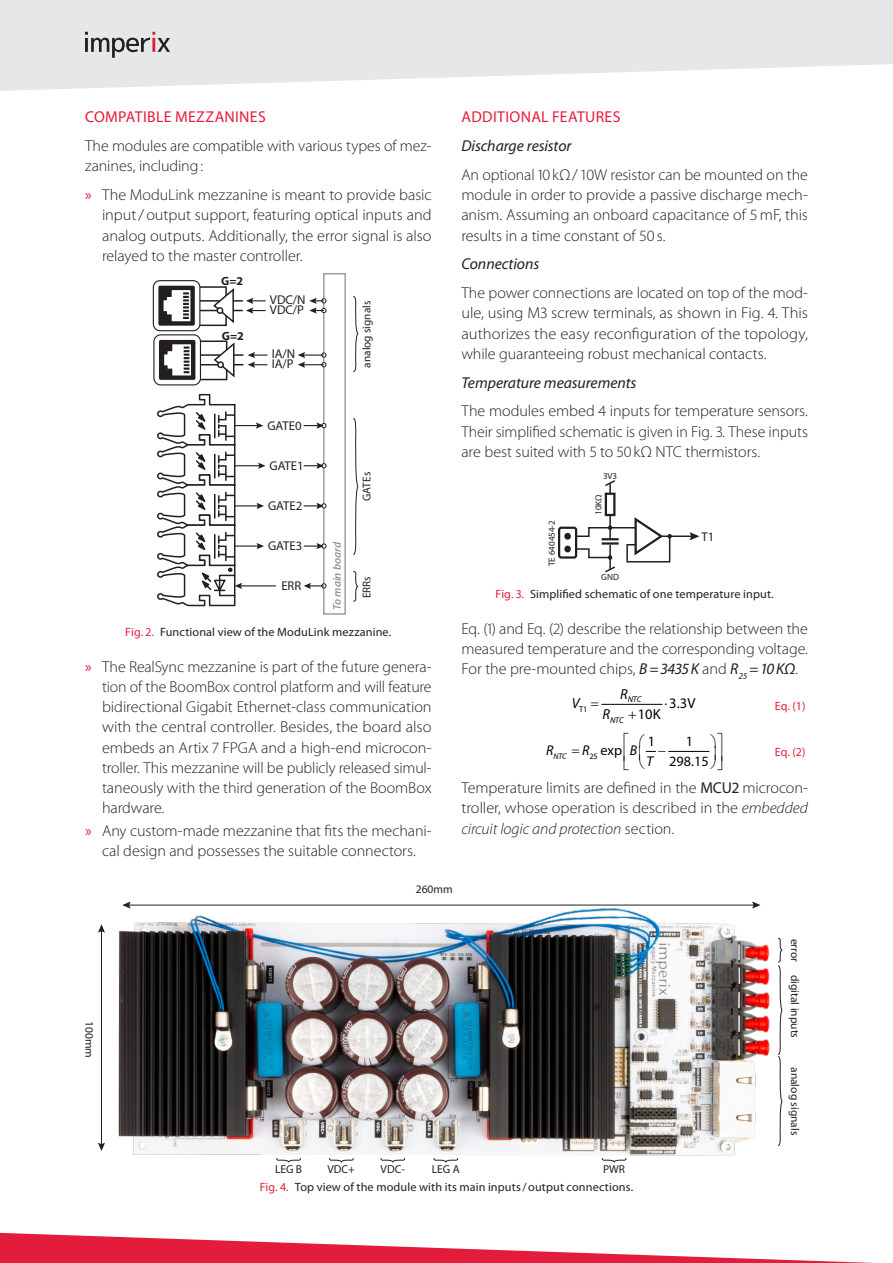
<style>
.page{position:relative;width:893px;height:1263px;background:#fff}
.page>*{position:absolute;margin:0;border:0;box-sizing:border-box;transform-origin:0 0}
.t1{font:300 15.75px/20.2px "Myriad Pro";letter-spacing:-.005em;color:#231f20;text-align:justify}
.t2{font:italic 15.75px "Myriad Pro";letter-spacing:-.005em;color:#231f20}
.t3{font:15.75px "Myriad Pro";letter-spacing:.02em;color:#e41c3b}
.t4{font:14.55px "Myriad Pro";color:#000}
.t5{font:italic 14.55px "Myriad Pro";color:#000}
.t6{font:14.25px "Myriad Pro";letter-spacing:.005em;color:#000}
.t7{font:italic 14.25px "Myriad Pro";color:#000}
.t8{font:12.75px "Myriad Pro";color:#231f20}
.t9{font:12px "Myriad Pro";letter-spacing:.01em;color:#231f20}
.t10{font:12px "Myriad Pro";color:#e41c3b}
.t11{font:700 12px "Myriad Pro";color:#231f20}
.t12{font:11.55px "Myriad Pro";color:#231f20}
.t13{font:11.25px "Myriad Pro";color:#231f20}
.t14{font:italic 600 11.25px "Myriad Pro";letter-spacing:.005em;color:#939598}
.t15{font:9px "Myriad Pro";color:#231f20}
.t16{font:italic 8.4px "Myriad Pro";letter-spacing:-.01em;color:#000}
.t17{font:8.4px "Myriad Pro";color:#000}
.t18{font:italic 8.25px "Myriad Pro";color:#000}
.t19{font:8.25px "Myriad Pro";color:#000}
.s1{font-weight:400;color:#e41c3b}
.s2{color:#e41c3b}
.s3{font-weight:400;font-style:italic}
.s4{font-weight:400}
.s5{font-style:italic}
</style>
<div class="page">
<svg style="left:0;top:0;width:893px;height:91px;fill:#e6e7e9"></svg>
<svg style="left:85px;top:32px;width:85px;height:26px;background:#b8b3b5"></svg>
<svg style="left:0;top:1232px;width:875px;height:31px"></svg>
<div style="left:323px;top:273px;width:22px;height:341px;background:#fff;border:1px solid #6c6d70"></div>
<svg style="left:353px;top:571px;width:6px;height:31px"></svg>
<svg style="left:353px;top:418px;width:6px;height:137px"></svg>
<svg style="left:353px;top:296px;width:6px;height:76px"></svg>
<svg style="left:152px;top:280px;width:115px;height:106px"></svg>
<hr style="left:240px;top:585px;width:36px;height:1px;background:#231f20">
<svg style="left:157px;top:393px;width:108px;height:214px"></svg>
<svg style="left:304px;top:422px;width:22px;height:7px"></svg>
<svg style="left:304px;top:463px;width:22px;height:6px"></svg>
<svg style="left:304px;top:503px;width:22px;height:6px"></svg>
<svg style="left:304px;top:543px;width:22px;height:6px"></svg>
<svg style="left:304px;top:583px;width:22px;height:6px"></svg>
<svg style="left:298px;top:352px;width:28px;height:16px"></svg>
<svg style="left:309px;top:298px;width:17px;height:16px"></svg>
<svg style="left:604px;top:480px;width:12px;height:14px"></svg>
<div style="left:605px;top:493px;width:10px;height:23px;border:2px solid #231f20"></div>
<hr style="left:661px;top:535px;width:32px;height:2px;background:#231f20">
<svg style="left:690px;top:532px;width:9px;height:8px"></svg>
<hr style="left:609px;top:515px;width:2px;height:24px;background:#231f20">
<div style="left:558px;top:527px;width:19px;height:32px;border:2px solid #231f20;border-radius:2px"></div>
<svg style="left:563px;top:516px;width:110px;height:57px"></svg>
<hr style="left:602px;top:704px;width:60px;height:1px;background:#000">
<hr style="left:669px;top:751px;width:40px;height:1px;background:#000">
<img style="left:98px;top:901px;width:685px;height:262px">
<svg style="left:645px;top:750px;width:11px;height:2px"></svg>
<p class="t3" style="left:85px;top:107px;width:182px">COMPATIBLE MEZZANINES</p>
<p class="t1" style="left:85px;top:136px;width:348px">The modules are compatible with various types of mez&shy;zanines, including:</p>
<p class="t1" style="left:102px;top:185px;width:331px;text-indent:-17px"><span class="s1">»</span> The ModuLink mezzanine is meant to provide basic input/output support, featuring optical inputs and analog outputs. Additionally, the error signal is also relayed to the master controller.</p>
<p class="t11" style="left:221px;top:273px;width:23px">G=2</p>
<p class="t11" style="left:222px;top:328px;width:23px">G=2</p>
<p class="t8" style="left:270px;top:292px;width:37px">VDC/N</p>
<p class="t8" style="left:270px;top:302px;width:36px">VDC/P</p>
<p class="t8" style="left:272px;top:346px;width:25px">IA/N</p>
<p class="t8" style="left:272px;top:356px;width:24px">IA/P</p>
<p class="t8" style="left:267px;top:418px;width:36px">GATE0</p>
<p class="t8" style="left:270px;top:458px;width:36px">GATE1</p>
<p class="t8" style="left:268px;top:498px;width:36px">GATE2</p>
<p class="t8" style="left:268px;top:538px;width:36px">GATE3</p>
<p class="t8" style="left:281px;top:578px;width:21px">ERR</p>
<p class="t13" style="left:360px;top:368px;width:68px;rotate:-90deg">analog signals</p>
<p class="t14" style="left:330px;top:610px;width:70px;rotate:-90deg">To main board</p>
<p class="t13" style="left:360px;top:501px;width:30px;rotate:-90deg">GATEs</p>
<p class="t13" style="left:360px;top:598px;width:24px;rotate:-90deg">ERRs</p>
<p class="t9" style="left:125px;top:625px;width:267px"><span class="s2">Fig. 2.</span> Functional view of the ModuLink mezzanine.</p>
<p class="t1" style="left:102px;top:656px;width:331px;text-indent:-17px"><span class="s1">»</span> The RealSync mezzanine is part of the future genera&shy;tion of the BoomBox control platform and will feature bidirectional Gigabit Ethernet-class communication with the central controller. Besides, the board also embeds an Artix 7 FPGA and a high-end microcon&shy;troller. This mezzanine will be publicly released simul&shy;taneously with the third generation of the BoomBox hardware.</p>
<p class="t1" style="left:85px;top:820px;width:348px;text-align:center"><span class="s1">»</span> Any custom-made mezzanine that fits the mechani&shy;cal design and possesses the suitable connectors.</p>
<p class="t3" style="left:461px;top:107px;width:160px">ADDITIONAL FEATURES</p>
<p class="t2" style="left:461px;top:136px;width:112px">Discharge resistor</p>
<p class="t1" style="left:461px;top:164px;width:348px">An optional 10kΩ/10W resistor can be mounted on the module in order to provide a passive discharge mech&shy;anism. Assuming an onboard capacitance of 5mF, this results in a time constant of 50 s.</p>
<p class="t2" style="left:461px;top:254px;width:79px">Connections</p>
<p class="t1" style="left:461px;top:283px;width:348px">The power connections are located on top of the mod&shy;ule, using M3 screw terminals, as shown in Fig. 4. This authorizes the easy reconfiguration of the topology, while guaranteeing robust mechanical contacts.</p>
<p class="t2" style="left:461px;top:373px;width:177px">Temperature measurements</p>
<p class="t1" style="left:461px;top:401px;width:348px">The modules embed 4 inputs for temperature sensors.<br>Their simplified schematic is given in Fig. 3. These inputs are best suited with 5 to 50 kΩ NTC thermistors.</p>
<p class="t15" style="left:603px;top:470px;width:16px">3V3</p>
<p class="t15" style="left:593px;top:515px;width:22px;rotate:-90deg">10KΩ</p>
<p class="t15" style="left:546px;top:566px;width:47px;rotate:-90deg">TE 640454-2</p>
<p class="t8" style="left:701px;top:528px;width:14px">T1</p>
<p class="t9" style="left:495px;top:587px;width:280px"><span class="s2">Fig. 3.</span> Simplified schematic of one temperature input.</p>
<p class="t1" style="left:461px;top:618px;width:348px">Eq. (1) and Eq. (2) describe the relationship between the measured temperature and the corresponding voltage.<br>For the pre-mounted chips, <span class="s3">B=3435K</span> and <span class="s3">R</span><sub>25</sub> <span class="s3">= 10KΩ</span>.</p>
<p class="t4" style="left:664px;top:694px;width:33px">⋅3.3V</p>
<p class="t17" style="left:579px;top:704px;width:10px">T1</p>
<p class="t4" style="left:638px;top:705px;width:24px">10K</p>
<p class="t15" style="left:601px;top:571px;width:19px">GND</p>
<p class="t5" style="left:620px;top:685px;width:9px">R</p>
<p class="t16" style="left:628px;top:694px;width:15px">NTC</p>
<p class="t5" style="left:572px;top:694px;width:9px">V</p>
<p class="t10" style="left:775px;top:698px;width:32px">Eq. (1)</p>
<p class="t5" style="left:603px;top:705px;width:9px">R</p>
<p class="t16" style="left:610px;top:715px;width:15px">NTC</p>
<p class="t6" style="left:648px;top:732px;width:9px">1</p>
<p class="t6" style="left:686px;top:732px;width:9px">1</p>
<p class="t7" style="left:546px;top:741px;width:9px">R</p>
<p class="t7" style="left:582px;top:741px;width:9px">R</p>
<p class="t7" style="left:630px;top:741px;width:9px">B</p>
<p class="t18" style="left:553px;top:751px;width:15px">NTC</p>
<p class="t10" style="left:775px;top:744px;width:32px">Eq. (2)</p>
<p class="t1" style="left:461px;top:777px;width:348px">Temperature limits are defined in the <span class="s4">MCU2</span> microcon&shy;troller, whose operation is described in the <span class="s5">embedded circuit logic and protection</span> section.</p>
<p class="t6" style="left:600px;top:741px;width:23px">exp</p>
<p class="t19" style="left:589px;top:751px;width:10px">25</p>
<p class="t7" style="left:646px;top:752px;width:8px">T</p>
<p class="t6" style="left:669px;top:752px;width:41px">298.15</p>
<p class="t12" style="left:416px;top:882px;width:38px">260mm</p>
<p class="t12" style="left:97px;top:1021px;width:38px;rotate:90deg">100mm</p>
<p class="t12" style="left:802px;top:938px;width:101px;rotate:90deg">error digital inputs</p>
<p class="t12" style="left:802px;top:1067px;width:70px;rotate:90deg">analog signals</p>
<p class="t12" style="left:275px;top:1162px;width:29px">LEG B</p>
<p class="t12" style="left:328px;top:1162px;width:29px">VDC+</p>
<p class="t12" style="left:381px;top:1162px;width:26px">VDC-</p>
<p class="t12" style="left:432px;top:1162px;width:29px">LEG A</p>
<p class="t12" style="left:603px;top:1162px;width:24px">PWR</p>
<p class="t9" style="left:260px;top:1180px;width:375px"><span class="s2">Fig. 4.</span> Top view of the module with its main inputs/output connections.</p>
</div>
